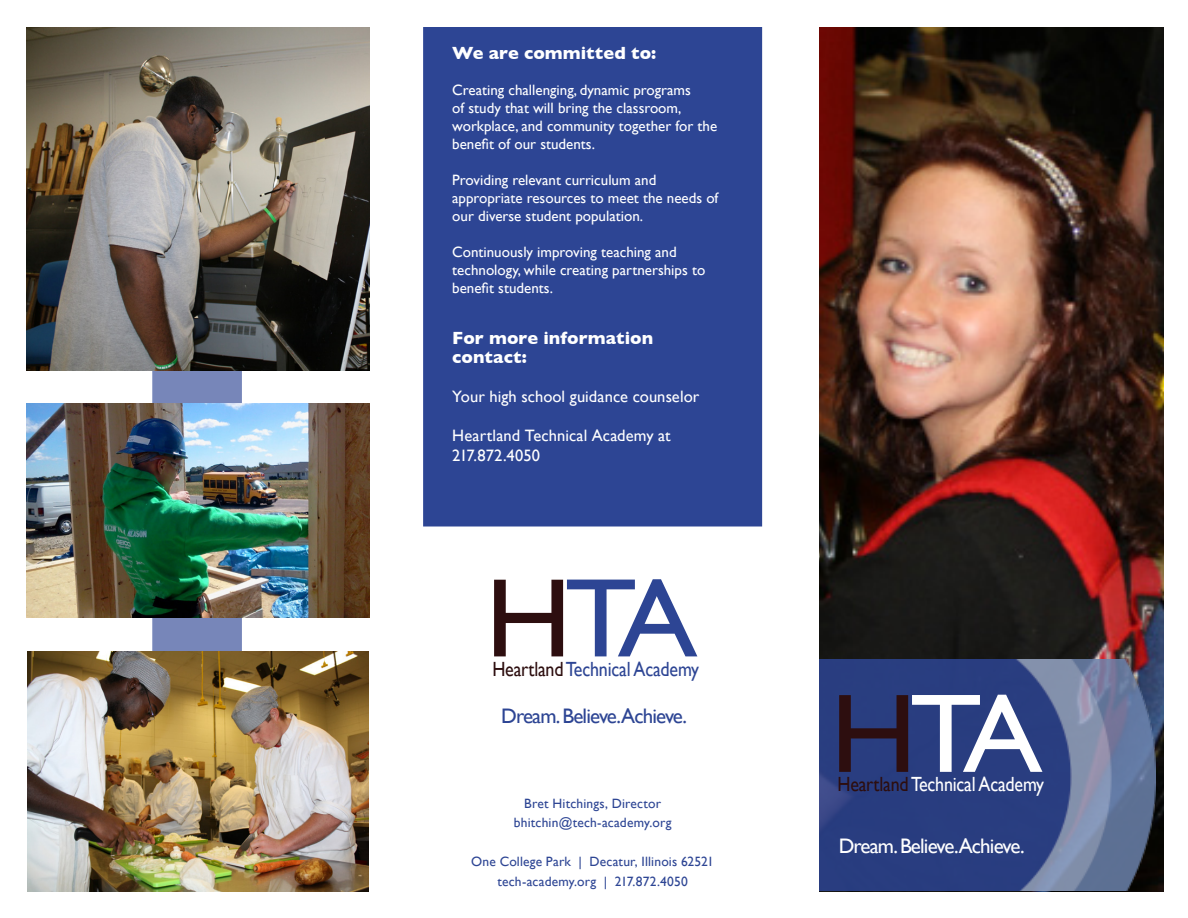
<style>
.page{position:relative;width:1188px;height:918px;background:#fff}
.page>*{position:absolute;margin:0;border:0;box-sizing:border-box;transform-origin:0 0}
.t1{font:112.5px "Gill Sans";color:#2d4594;scale:1.06 1}
.t2{font:112.5px "Gill Sans";color:#fff;scale:1.06 1}
.t3{font:21px "Gill Sans";letter-spacing:-.04em;color:#2d4594}
.t4{font:21px "Gill Sans";letter-spacing:-.04em;color:#fff}
.t5{font:20.55px "Gill Sans";letter-spacing:-.01em;color:#2d4594;scale:.88 1}
.t6{font:20.55px "Gill Sans";letter-spacing:-.01em;color:#fff;scale:.88 1}
.t7{font:700 18px/19.5px "Gill Sans";letter-spacing:.005em;color:#fff}
.t8{font:16.5px/19.5px "Gill Sans";letter-spacing:.005em;color:#fff}
.t9{font:15px/18px "Gill Sans";color:#fff}
.t10{font:13.5px/19.5px "Gill Sans";letter-spacing:.015em;color:#2d4594;text-align:center}
.s1{color:#2d0e0f}
</style>
<div class="page">
<div style="left:152px;top:277px;width:90px;height:499px;background:#7786b9"></div>
<img style="left:819px;top:27px;width:344px;height:864px">
<div style="left:423px;top:27px;width:339px;height:499px;background:#2d4594"></div>
<img style="left:819px;top:659px;width:337px;height:231px">
<img style="left:27px;top:403px;width:342px;height:214px">
<img style="left:27px;top:651px;width:342px;height:240px">
<img style="left:27px;top:27px;width:342px;height:343px">
<p class="t7" style="left:452px;top:43px;width:206px">We are committed to:</p>
<p class="t9" style="left:452px;top:81px;width:266px">Creating challenging, dynamic programs<br>of study that will bring the classroom, workplace, and community together for the benefit of our students.</p>
<p class="t9" style="left:452px;top:171px;width:268px">Providing relevant curriculum and appropriate resources to meet the needs of our diverse student population.</p>
<p class="t9" style="left:452px;top:243px;width:255px">Continuously improving teaching and technology, while creating partnerships to benefit students.</p>
<p class="t7" style="left:452px;top:328px;width:203px">For more information contact:</p>
<p class="t8" style="left:452px;top:387px;width:249px">Your high school guidance counselor</p>
<p class="t8" style="left:452px;top:426px;width:220px">Heartland Technical Academy at<br>217.872.4050</p>
<p class="t1" style="left:485px;top:552px;width:202px"><span class="s1">H</span>TA</p>
<p class="t5" style="left:492px;top:657px;width:236px"><span class="s1">Heartland</span> Technical Academy</p>
<p class="t3" style="left:501px;top:703px;width:188px">Dream. Believe.Achieve.</p>
<p class="t10" style="left:524px;top:793px;width:139px">Bret Hitchings, Director</p>
<p class="t10" style="left:514px;top:813px;width:159px">bhitchin@tech-academy.org</p>
<p class="t10" style="left:471px;top:852px;width:244px">One College Park | Decatur, Illinois 62521 tech-academy.org | 217.872.4050</p>
<p class="t2" style="left:830px;top:668px;width:202px"><span class="s1">H</span>TA</p>
<p class="t6" style="left:837px;top:772px;width:236px"><span class="s1">Heartland</span> Technical Academy</p>
<p class="t4" style="left:839px;top:834px;width:188px">Dream. Believe.Achieve.</p>
</div>
